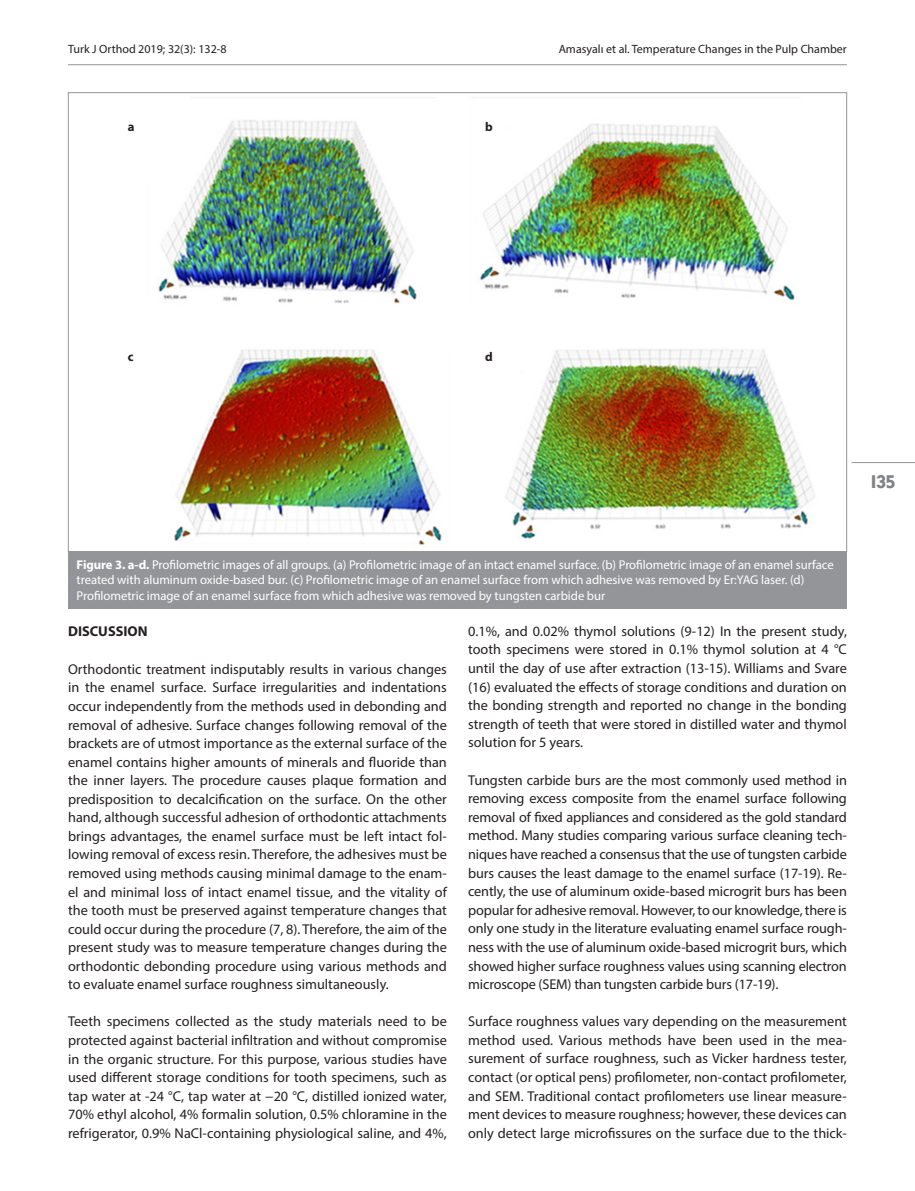
<style>
.page{position:relative;width:915px;height:1191px;background:#fff}
.page>*{position:absolute;margin:0;border:0;box-sizing:border-box;transform-origin:0 0}
.t1{font:18px "billcorporatenarrow super";color:#808285}
.t2{font:14.25px/18.6px "Myriad Pro";color:#231f20;text-align:justify}
.t3{font:700 14.25px "Myriad Pro";color:#231f20}
.t4{font:12.75px/15.3px "Myriad Pro";letter-spacing:-.005em;color:#fff}
.t5{font:700 12.75px "Myriad Pro";color:#231f20}
.t6{font:12px "Myriad Pro";color:#231f20}
.s1{font-weight:700}
</style>
<div class="page">
<hr style="left:68px;top:64px;width:778px;height:1px;background:#939598">
<hr style="left:851px;top:462px;width:63px;height:1px;background:#939598">
<img style="left:158px;top:97px;width:657px;height:449px">
<div style="left:68px;top:551px;width:778px;height:57px;background:#939598"></div>
<p class="t6" style="left:68px;top:42px;width:160px">Turk J Orthod 2019; 32(3): 132-8</p>
<p class="t6" style="left:558px;top:42px;width:289px">Amasyalı et al. Temperature Changes in the Pulp Chamber</p>
<p class="t5" style="left:128px;top:118px;width:8px">a</p>
<p class="t5" style="left:485px;top:118px;width:9px">b</p>
<p class="t5" style="left:128px;top:348px;width:7px">c</p>
<p class="t5" style="left:485px;top:348px;width:9px">d</p>
<p class="t1" style="left:870px;top:469px;width:26px">135</p>
<p class="t4" style="left:77px;top:557px;width:758px"><span class="s1">Figure 3. a-d.</span> Profilometric images of all groups. (a) Profilometric image of an intact enamel surface. (b) Profilometric image of an enamel surface treated with aluminum oxide-based bur. (c) Profilometric image of an enamel surface from which adhesive was removed by Er:YAG laser. (d)<br>Profilometric image of an enamel surface from which adhesive was removed by tungsten carbide bur</p>
<p class="t3" style="left:68px;top:622px;width:81px">DISCUSSION</p>
<p class="t2" style="left:68px;top:659px;width:380px">Orthodontic treatment indisputably results in various changes in the enamel surface. Surface irregularities and indentations occur independently from the methods used in debonding and removal of adhesive. Surface changes following removal of the brackets are of utmost importance as the external surface of the enamel contains higher amounts of minerals and fluoride than the inner layers. The procedure causes plaque formation and predisposition to decalcification on the surface. On the other hand, although successful adhesion of orthodontic attachments brings advantages, the enamel surface must be left intact fol&shy;lowing removal of excess resin. Therefore, the adhesives must be removed using methods causing minimal damage to the enam&shy;el and minimal loss of intact enamel tissue, and the vitality of the tooth must be preserved against temperature changes that could occur during the procedure (7, 8). Therefore, the aim of the present study was to measure temperature changes during the orthodontic debonding procedure using various methods and to evaluate enamel surface roughness simultaneously.</p>
<p class="t2" style="left:68px;top:1012px;width:380px">Teeth specimens collected as the study materials need to be protected against bacterial infiltration and without compromise in the organic structure. For this purpose, various studies have used different storage conditions for tooth specimens, such as tap water at -24 °C, tap water at −20 °C, distilled ionized water, 70% ethyl alcohol, 4% formalin solution, 0.5% chloramine in the refrigerator, 0.9% NaCl-containing physiological saline, and 4%,</p>
<p class="t2" style="left:468px;top:621px;width:380px">0.1%, and 0.02% thymol solutions (9-12) In the present study, tooth specimens were stored in 0.1% thymol solution at 4 °C until the day of use after extraction (13-15). Williams and Svare (16) evaluated the effects of storage conditions and duration on the bonding strength and reported no change in the bonding strength of teeth that were stored in distilled water and thymol solution for 5 years.</p>
<p class="t2" style="left:468px;top:770px;width:380px">Tungsten carbide burs are the most commonly used method in removing excess composite from the enamel surface following removal of fixed appliances and considered as the gold standard method. Many studies comparing various surface cleaning tech&shy;niques have reached a consensus that the use of tungsten carbide burs causes the least damage to the enamel surface (17-19). Re&shy;cently, the use of aluminum oxide-based microgrit burs has been popular for adhesive removal. However, to our knowledge, there is only one study in the literature evaluating enamel surface rough&shy;ness with the use of aluminum oxide-based microgrit burs, which showed higher surface roughness values using scanning electron microscope (SEM) than tungsten carbide burs (17-19).</p>
<p class="t2" style="left:468px;top:1012px;width:380px">Surface roughness values vary depending on the measurement method used. Various methods have been used in the mea&shy;surement of surface roughness, such as Vicker hardness tester, contact (or optical pens) profilometer, non-contact profilometer, and SEM. Traditional contact profilometers use linear measure&shy;ment devices to measure roughness; however, these devices can only detect large microfissures on the surface due to the thick-</p>
</div>
